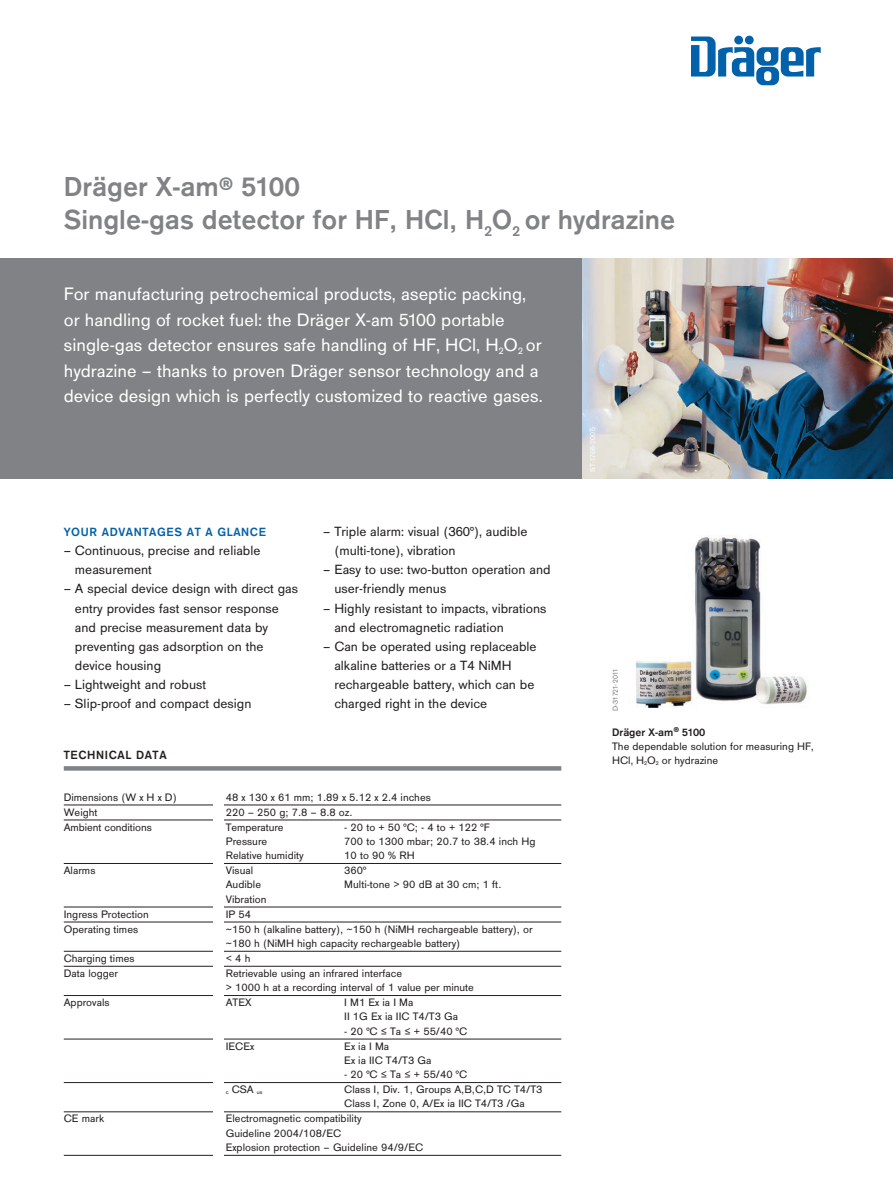
<style>
.page{position:relative;width:893px;height:1191px;background:#fff}
.page>*{position:absolute;margin:0;border:0;box-sizing:border-box;transform-origin:0 0}
.PI-Headline{font:700 28.5px "Draeger San";color:#808285}
.Introtext_white{font:18.75px/25.5px "Draeger San";color:#fff}
.Content_Headlines_1{font:13.8px/19.2px "Draeger San";color:#231f20}
.Content_Headlines_1-2{font:700 12.3px "Draeger San";letter-spacing:.05em;color:#0161aa}
.Tab_Headline_1_8_25p{font:700 12.3px "Draeger San";letter-spacing:.05em;color:#231f20}
.Tab_Body_7_5pt{font:11.25px/14.2px "Draeger San Tab";color:#231f20}
.Tab_Body_7_5pt_w_o_L{font:11.25px "Draeger San Tab";color:#231f20}
.Caption_Body{font:11.25px/14.2px "Draeger San";color:#231f20}
.Caption_Headline{font:700 11.25px "Draeger San";color:#231f20}
.picturenumber_white{font:7.5px "Draeger San";letter-spacing:.025em;color:#fff}
.picturenumber_60__bl{font:7.5px "Draeger San";letter-spacing:.025em;color:#808285}
.Tab_Body_7_5pt-2{font:5.85px "Draeger San Tab";color:#231f20}
.s1{font-size:22.8px}
.s2{font-size:9px}
</style>
<div class="page">
<div style="left:0;top:258px;width:625px;height:220px;background:#808285"></div>
<img style="left:583px;top:258px;width:310px;height:220px">
<svg style="left:691px;top:37px;width:130px;height:48px"></svg>
<img style="left:635px;top:536px;width:172px;height:172px">
<svg style="left:64px;top:766px;width:497px;height:4px;background:#85878a"></svg>
<hr style="left:64px;top:804px;width:497px;height:1px;background:#231f20">
<hr style="left:64px;top:819px;width:497px;height:1px;background:#231f20">
<hr style="left:64px;top:863px;width:497px;height:1px;background:#231f20">
<hr style="left:64px;top:906px;width:497px;height:1px;background:#231f20">
<hr style="left:64px;top:921px;width:497px;height:1px;background:#231f20">
<hr style="left:64px;top:951px;width:497px;height:1px;background:#231f20">
<hr style="left:64px;top:966px;width:497px;height:1px;background:#231f20">
<hr style="left:64px;top:995px;width:497px;height:1px;background:#231f20">
<hr style="left:64px;top:1038px;width:497px;height:1px;background:#231f20">
<hr style="left:64px;top:1082px;width:497px;height:1px;background:#231f20">
<hr style="left:64px;top:1111px;width:497px;height:1px;background:#231f20">
<hr style="left:64px;top:1155px;width:497px;height:1px;background:#231f20">
<div style="left:214px;top:787px;width:10px;height:388px;background:#fff"></div>
<p class="PI-Headline" style="left:64px;top:171px;width:238px">Dräger X-am<span class="s1">®</span> 5100</p>
<p class="PI-Headline" style="left:64px;top:204px;width:613px">Single-gas detector for HF, HCl, H<sub>2</sub>O<sub>2</sub> or hydrazine</p>
<p class="Introtext_white" style="left:64px;top:281px;width:480px">For manufacturing petrochemical products, aseptic packing, or handling of rocket fuel: the Dräger X-am 5100 portable single-gas detector ensures safe handling of HF, HCl, H<sub>2</sub>O<sub>2</sub> or hydrazine – thanks to proven Dräger sensor technology and a device design which is perfectly customized to reactive gases.</p>
<p class="Content_Headlines_1-2" style="left:64px;top:525px;width:204px">YOUR ADVANTAGES AT A GLANCE</p>
<p class="Content_Headlines_1" style="left:75px;top:541px;width:187px;text-indent:-11px">– Continuous, precise and reliable measurement</p>
<p class="Content_Headlines_1" style="left:75px;top:579px;width:225px;text-indent:-11px">– A special device design with direct gas entry provides fast sensor response and precise measurement data by preventing gas adsorption on the device housing</p>
<p class="Content_Headlines_1" style="left:64px;top:675px;width:144px">– Lightweight and robust</p>
<p class="Content_Headlines_1" style="left:64px;top:694px;width:189px">– Slip-proof and compact design</p>
<p class="Content_Headlines_1" style="left:334px;top:522px;width:195px;text-indent:-11px">– Triple alarm: visual (360°), audible (multi-tone), vibration</p>
<p class="Content_Headlines_1" style="left:334px;top:560px;width:218px;text-indent:-11px">– Easy to use: two-button operation and user-friendly menus</p>
<p class="Content_Headlines_1" style="left:334px;top:598px;width:214px;text-indent:-11px">– Highly resistant to impacts, vibrations and electromagnetic radiation</p>
<p class="Content_Headlines_1" style="left:334px;top:637px;width:204px;text-indent:-11px">– Can be operated using replaceable alkaline batteries or a T4 NiMH rechargeable battery, which can be charged right in the device</p>
<p class="Tab_Headline_1_8_25p" style="left:64px;top:748px;width:104px">TECHNICAL DATA</p>
<p class="Tab_Body_7_5pt" style="left:64px;top:790px;width:114px">Dimensions (W x H x D)</p>
<p class="Tab_Body_7_5pt" style="left:226px;top:790px;width:207px">48 x 130 x 61 mm; 1.89 x 5.12 x 2.4 inches</p>
<p class="Tab_Body_7_5pt" style="left:64px;top:805px;width:35px">Weight</p>
<p class="Tab_Body_7_5pt" style="left:226px;top:805px;width:128px">220 – 250 g; 7.8 – 8.8 oz.</p>
<p class="Tab_Body_7_5pt" style="left:64px;top:820px;width:90px">Ambient conditions</p>
<p class="Tab_Body_7_5pt" style="left:226px;top:820px;width:59px">Temperature</p>
<p class="Tab_Body_7_5pt" style="left:344px;top:820px;width:147px">- 20 to + 50 °C; - 4 to + 122 °F</p>
<p class="Tab_Body_7_5pt" style="left:226px;top:834px;width:43px">Pressure</p>
<p class="Tab_Body_7_5pt" style="left:344px;top:834px;width:193px">700 to 1300 mbar; 20.7 to 38.4 inch Hg</p>
<p class="Tab_Body_7_5pt" style="left:226px;top:848px;width:79px">Relative humidity</p>
<p class="Tab_Body_7_5pt" style="left:344px;top:848px;width:72px">10 to 90 % RH</p>
<p class="Tab_Body_7_5pt" style="left:64px;top:863px;width:33px">Alarms</p>
<p class="Tab_Body_7_5pt" style="left:226px;top:863px;width:29px">Visual</p>
<p class="Tab_Body_7_5pt" style="left:344px;top:863px;width:24px">360°</p>
<p class="Tab_Body_7_5pt" style="left:226px;top:877px;width:37px">Audible</p>
<p class="Tab_Body_7_5pt" style="left:344px;top:877px;width:159px">Multi-tone &gt; 90 dB at 30 cm; 1 ft.</p>
<p class="Tab_Body_7_5pt" style="left:226px;top:892px;width:42px">Vibration</p>
<p class="Tab_Body_7_5pt" style="left:64px;top:907px;width:87px">Ingress Protection</p>
<p class="Tab_Body_7_5pt" style="left:226px;top:907px;width:27px">IP 54</p>
<p class="Tab_Body_7_5pt" style="left:64px;top:922px;width:76px">Operating times</p>
<p class="Tab_Body_7_5pt" style="left:226px;top:922px;width:308px">~150 h (alkaline battery), ~150 h (NiMH rechargeable battery), or</p>
<p class="Tab_Body_7_5pt" style="left:226px;top:936px;width:236px">~180 h (NiMH high capacity rechargeable battery)</p>
<p class="Tab_Body_7_5pt" style="left:64px;top:951px;width:72px">Charging times</p>
<p class="Tab_Body_7_5pt" style="left:226px;top:951px;width:26px">&lt; 4 h</p>
<p class="Tab_Body_7_5pt_w_o_L" style="left:64px;top:967px;width:56px">Data logger</p>
<p class="Tab_Body_7_5pt_w_o_L" style="left:226px;top:967px;width:178px">Retrievable using an infrared interface</p>
<p class="Tab_Body_7_5pt" style="left:226px;top:980px;width:250px">&gt; 1000 h at a recording interval of 1 value per minute</p>
<p class="Tab_Body_7_5pt_w_o_L" style="left:64px;top:996px;width:47px">Approvals</p>
<p class="Tab_Body_7_5pt_w_o_L" style="left:226px;top:996px;width:27px">ATEX</p>
<p class="Tab_Body_7_5pt_w_o_L" style="left:344px;top:996px;width:71px">I M1 Ex ia I Ma</p>
<p class="Tab_Body_7_5pt" style="left:344px;top:1009px;width:115px">II 1G Ex ia IIC T4/T3 Ga</p>
<p class="Tab_Body_7_5pt" style="left:344px;top:1024px;width:124px">- 20 °C ≤ Ta ≤ + 55/40 °C</p>
<p class="Tab_Body_7_5pt_w_o_L" style="left:226px;top:1039px;width:30px">IECEx</p>
<p class="Tab_Body_7_5pt_w_o_L" style="left:344px;top:1039px;width:46px">Ex ia I Ma</p>
<p class="Tab_Body_7_5pt" style="left:344px;top:1053px;width:89px">Ex ia IIC T4/T3 Ga</p>
<p class="Tab_Body_7_5pt" style="left:344px;top:1067px;width:124px">- 20 °C ≤ Ta ≤ + 55/40 °C</p>
<p class="Tab_Body_7_5pt-2" style="left:226px;top:1089px;width:38px">c <sup>CSA</sup> us</p>
<p class="Tab_Body_7_5pt" style="left:344px;top:1082px;width:200px">Class I, Div. 1, Groups A,B,C,D TC T4/T3</p>
<p class="Tab_Body_7_5pt" style="left:344px;top:1096px;width:182px">Class I, Zone 0, A/Ex ia IIC T4/T3 /Ga</p>
<p class="Tab_Body_7_5pt_w_o_L" style="left:64px;top:1112px;width:42px">CE mark</p>
<p class="Tab_Body_7_5pt_w_o_L" style="left:226px;top:1112px;width:137px">Electromagnetic compatibility</p>
<p class="Tab_Body_7_5pt" style="left:226px;top:1126px;width:199px">Guideline 2004/108/EC<br>Explosion protection – Guideline 94/9/EC</p>
<p class="picturenumber_white" style="left:589px;top:472px;width:46px;rotate:-90deg">ST-1766-2005</p>
<p class="picturenumber_60__bl" style="left:611px;top:711px;width:44px;rotate:-90deg">D-31721-2011</p>
<p class="Caption_Headline" style="left:612px;top:726px;width:95px">Dräger X-am<span class="s2">®</span> 5100</p>
<p class="Caption_Body" style="left:612px;top:739px;width:203px">The dependable solution for measuring HF,<br>HCl, H<sub>2</sub>O<sub>2</sub> or hydrazine</p>
</div>
